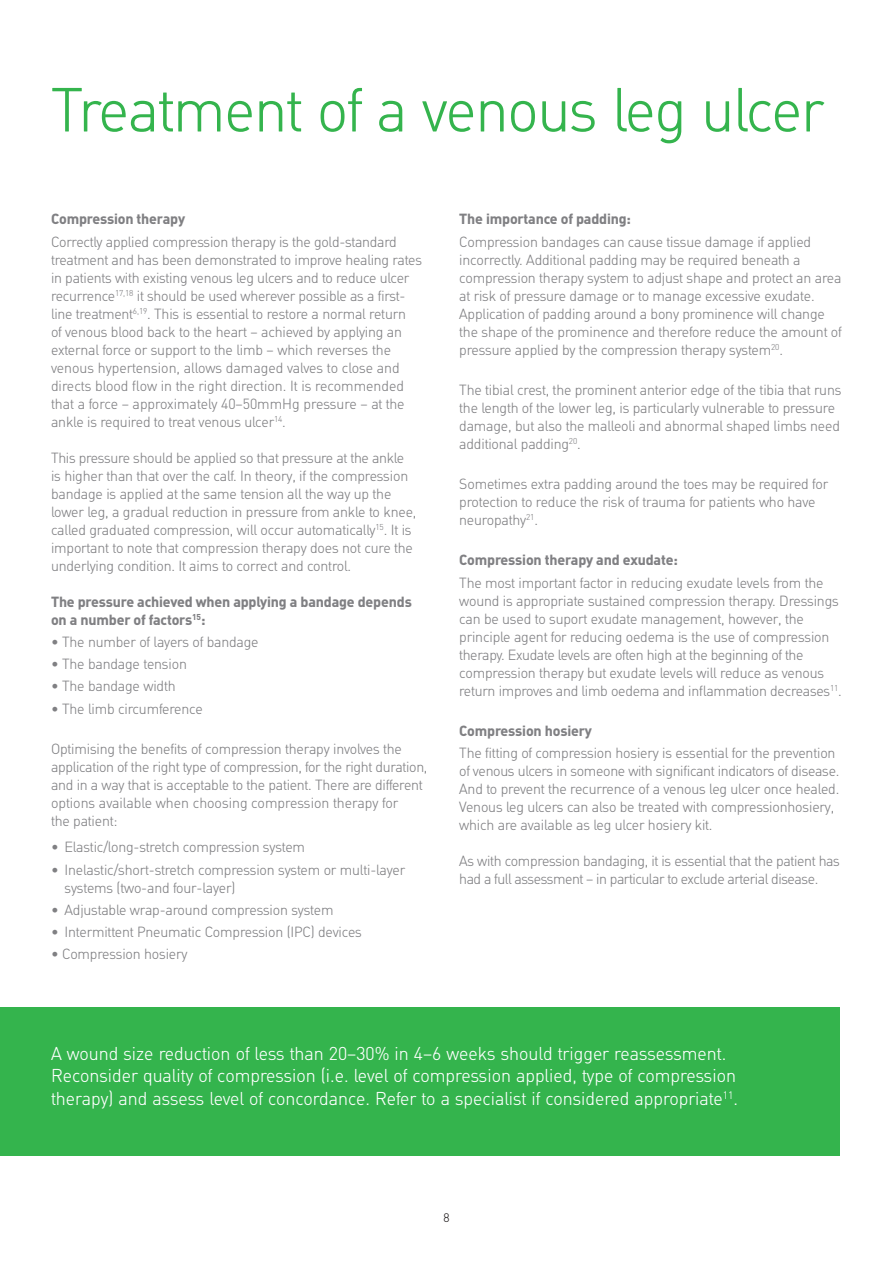
<style>
.page{position:relative;width:893px;height:1263px;background:#fff}
.page>*{position:absolute;margin:0;border:0;box-sizing:border-box;transform-origin:0 0}
.MHC_BT{font:300 60px "Molnlycke Din";letter-spacing:-.02em;color:#34b44d}
.MHC_BT-2{font:300 18px/22.5px "Molnlycke Din";color:#fff}
.t1{font:300 14.25px/18px "Molnlycke Din";letter-spacing:-.01em;color:#808083}
.t2{font:700 14.25px/18px "Molnlycke Din";letter-spacing:-.01em;color:#808083}
.t3{font:300 14.25px/18px "Molnlycke Din";letter-spacing:-.03em;color:#808083}
.t4{font:300 12px "Molnlycke Din";color:#231f20}
</style>
<div class="page">
<div style="left:0;top:1007px;width:839px;height:149px;background:#34b44d"></div>
<p class="MHC_BT" style="left:51px;top:77px;width:774px">Treatment of a venous leg ulcer</p>
<p class="t2" style="left:51px;top:210px;width:136px">Compression therapy</p>
<p class="t1" style="left:51px;top:233px;width:373px">Correctly applied compression therapy is the gold-standard treatment and has been demonstrated to improve healing rates in patients with existing venous leg ulcers and to reduce ulcer recurrence<sup>17,18</sup> it should be used wherever possible as a first&shy;line treatment<sup>6,19</sup>. This is essential to restore a normal return<br>of venous blood back to the heart – achieved by applying an external force or support to the limb – which reverses the venous hypertension, allows damaged valves to close and directs blood flow in the right direction. It is recommended that a force – approximately 40–50mmHg pressure – at the ankle is required to treat venous ulcer<sup>14</sup>.</p>
<p class="t1" style="left:51px;top:449px;width:367px">This pressure should be applied so that pressure at the ankle is higher than that over the calf. In theory, if the compression bandage is applied at the same tension all the way up the lower leg, a gradual reduction in pressure from ankle to knee, called graduated compression, will occur automatically<sup>15</sup>. It is important to note that compression therapy does not cure the underlying condition. It aims to correct and control.</p>
<p class="t2" style="left:51px;top:592px;width:362px">The pressure achieved when applying a bandage depends on a number of factors<sup>15</sup>:</p>
<p class="t1" style="left:51px;top:633px;width:209px">• The number of layers of bandage</p>
<p class="t1" style="left:51px;top:655px;width:137px">• The bandage tension</p>
<p class="t1" style="left:51px;top:677px;width:126px">• The bandage width</p>
<p class="t1" style="left:51px;top:700px;width:153px">• The limb circumference</p>
<p class="t1" style="left:51px;top:740px;width:378px">Optimising the benefits of compression therapy involves the application of the right type of compression, for the right duration, and in a way that is acceptable to the patient. There are different options available when choosing compression therapy for<br>the patient:</p>
<p class="t1" style="left:51px;top:838px;width:256px">• Elastic/long-stretch compression system</p>
<p class="t1" style="left:65px;top:861px;width:342px;text-indent:-14px">• Inelastic/short-stretch compression system or multi-layer systems (two-and four-layer)</p>
<p class="t1" style="left:51px;top:901px;width:284px">• Adjustable wrap-around compression system</p>
<p class="t1" style="left:51px;top:923px;width:312px">• Intermittent Pneumatic Compression (IPC) devices</p>
<p class="t1" style="left:51px;top:945px;width:138px">• Compression hosiery</p>
<p class="t2" style="left:459px;top:210px;width:173px">The importance of padding:</p>
<p class="t1" style="left:459px;top:233px;width:384px">Compression bandages can cause tissue damage if applied incorrectly. Additional padding may be required beneath a compression therapy system to adjust shape and protect an area at risk of pressure damage or to manage excessive exudate.<br>Application of padding around a bony prominence will change the shape of the prominence and therefore reduce the amount of pressure applied by the compression therapy system<sup>20</sup>.</p>
<p class="t1" style="left:459px;top:381px;width:384px">The tibial crest, the prominent anterior edge of the tibia that runs the length of the lower leg, is particularly vulnerable to pressure damage, but also the malleoli and abnormal shaped limbs need additional padding<sup>20</sup>.</p>
<p class="t1" style="left:459px;top:475px;width:370px">Sometimes extra padding around the toes may be required for protection to reduce the risk of trauma for patients who have neuropathy<sup>21</sup>.</p>
<p class="t2" style="left:459px;top:551px;width:220px">Compression therapy and exudate:</p>
<p class="t1" style="left:459px;top:574px;width:384px">The most important factor in reducing exudate levels from the wound is appropriate sustained compression therapy. Dressings can be used to suport exudate management, however, the principle agent for reducing oedema is the use of compression therapy. Exudate levels are often high at the beginning of the compression therapy but exudate levels will reduce as venous return improves and limb oedema and inflammation decreases<sup>11</sup>.</p>
<p class="t2" style="left:459px;top:721px;width:134px">Compression hosiery</p>
<p class="t1" style="left:459px;top:744px;width:382px">The fitting of compression hosiery is essential for the prevention of venous ulcers in someone with significant indicators of disease.<br>And to prevent the recurrence of a venous leg ulcer once healed.<br>Venous leg ulcers can also be treated with compressionhosiery, which are available as leg ulcer hosiery kit.</p>
<p class="t3" style="left:459px;top:852px;width:382px">As with compression bandaging, it is essential that the patient has had a full assessment – in particular to exclude arterial disease.</p>
<p class="MHC_BT-2" style="left:51px;top:1042px;width:689px">A wound size reduction of less than 20–30% in 4–6 weeks should trigger reassessment.<br>Reconsider quality of compression (i.e. level of compression applied, type of compression therapy) and assess level of concordance. Refer to a specialist if considered appropriate<sup>11</sup>.</p>
<p class="t4" style="left:443px;top:1211px;width:8px">8</p>
</div>
